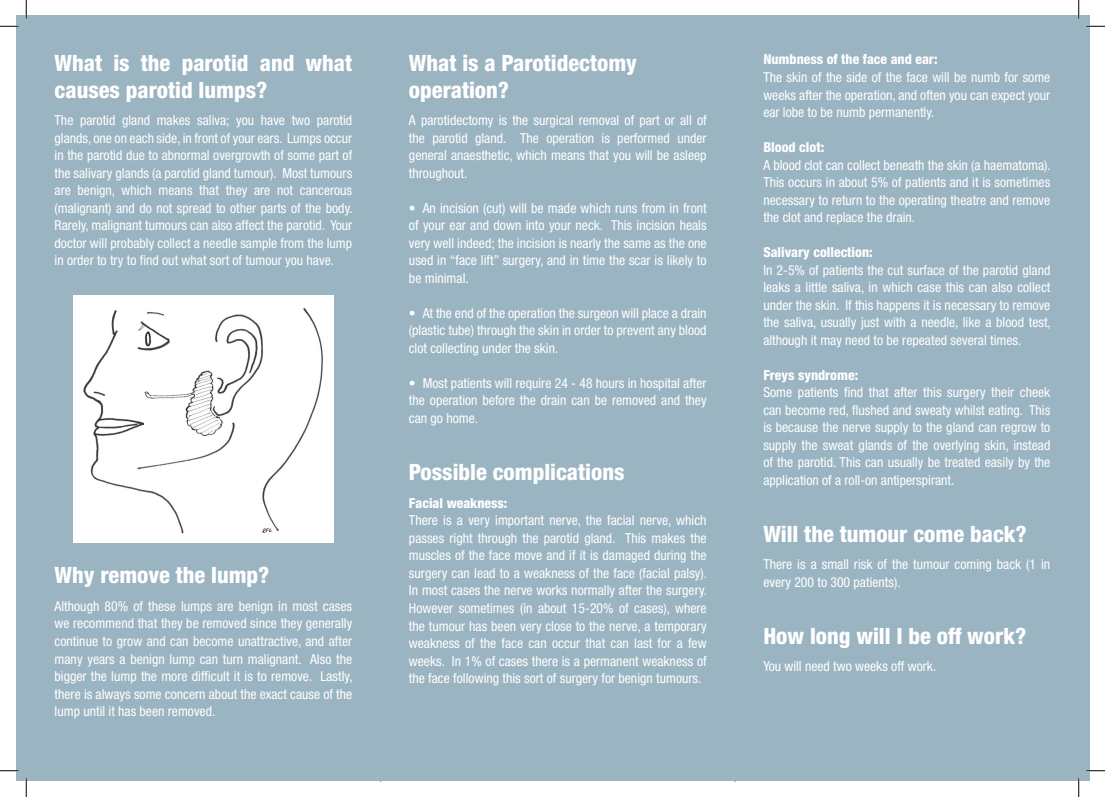
<style>
.page{position:relative;width:1105px;height:797px;background:#fff}
.page>*{position:absolute;margin:0;border:0;box-sizing:border-box;transform-origin:0 0}
.t1{font:800 condensed 22.5px/27px "Helvetica Neue LT Std";color:#fff}
.t2{font:condensed 13.75px/17.5px "Helvetica Neue LT Std";color:#fff;text-align:justify}
.t3{font:800 condensed 13.75px "Helvetica Neue LT Std";color:#fff}
</style>
<div class="page">
<div style="left:16px;top:16px;width:1073px;height:765px;background:#9ab4c1"></div>
<img style="left:73px;top:296px;width:261px;height:246px">
<svg style="left:0;top:25px;width:19px;height:2px"></svg>
<svg style="left:1086px;top:25px;width:19px;height:2px"></svg>
<svg style="left:0;top:770px;width:19px;height:1px"></svg>
<svg style="left:1086px;top:770px;width:19px;height:1px"></svg>
<svg style="left:25px;top:0;width:2px;height:19px"></svg>
<svg style="left:25px;top:778px;width:2px;height:19px"></svg>
<svg style="left:1078px;top:0;width:1px;height:19px"></svg>
<svg style="left:1078px;top:778px;width:1px;height:19px"></svg>
<h1 class="t1" style="left:55px;top:49px;width:299px">What is the parotid and what causes parotid lumps?</h1>
<p class="t2" style="left:55px;top:111px;width:300px">The parotid gland makes saliva; you have two parotid glands, one on each side, in front of your ears. Lumps occur in the parotid due to abnormal overgrowth of some part of the salivary glands (a parotid gland tumour). Most tumours are benign, which means that they are not cancerous (malignant) and do not spread to other parts of the body.<br>Rarely, malignant tumours can also affect the parotid. Your doctor will probably collect a needle sample from the lump in order to try to find out what sort of tumour you have.</p>
<h1 class="t1" style="left:55px;top:561px;width:216px">Why remove the lump?</h1>
<p class="t2" style="left:55px;top:597px;width:300px">Although 80% of these lumps are benign in most cases we recommend that they be removed since they generally continue to grow and can become unattractive, and after many years a benign lump can turn malignant. Also the bigger the lump the more difficult it is to remove. Lastly, there is always some concern about the exact cause of the lump until it has been removed.</p>
<h1 class="t1" style="left:409px;top:49px;width:230px">What is a Parotidectomy operation?</h1>
<p class="t2" style="left:409px;top:111px;width:299px">A parotidectomy is the surgical removal of part or all of the parotid gland. The operation is performed under general anaesthetic, which means that you will be asleep throughout.</p>
<p class="t2" style="left:409px;top:199px;width:299px">• An incision (cut) will be made which runs from in front of your ear and down into your neck. This incision heals very well indeed; the incision is nearly the same as the one used in “face lift” surgery, and in time the scar is likely to be minimal.</p>
<p class="t2" style="left:409px;top:304px;width:299px">• At the end of the operation the surgeon will place a drain (plastic tube) through the skin in order to prevent any blood clot collecting under the skin.</p>
<p class="t2" style="left:409px;top:374px;width:299px">• Most patients will require 24 - 48 hours in hospital after the operation before the drain can be removed and they can go home.</p>
<h1 class="t1" style="left:409px;top:458px;width:217px">Possible complications</h1>
<p class="t3" style="left:409px;top:494px;width:100px">Facial weakness:</p>
<p class="t2" style="left:409px;top:511px;width:300px">There is a very important nerve, the facial nerve, which passes right through the parotid gland. This makes the muscles of the face move and if it is damaged during the surgery can lead to a weakness of the face (facial palsy).<br>In most cases the nerve works normally after the surgery.<br>However sometimes (in about 15-20% of cases), where the tumour has been very close to the nerve, a temporary weakness of the face can occur that can last for a few weeks. In 1% of cases there is a permanent weakness of the face following this sort of surgery for benign tumours.</p>
<p class="t3" style="left:763px;top:51px;width:176px">Numbness of the face and ear:</p>
<p class="t2" style="left:763px;top:68px;width:289px">The skin of the side of the face will be numb for some weeks after the operation, and often you can expect your ear lobe to be numb permanently.</p>
<p class="t3" style="left:763px;top:139px;width:62px">Blood clot:</p>
<p class="t2" style="left:763px;top:156px;width:289px">A blood clot can collect beneath the skin (a haematoma).<br>This occurs in about 5% of patients and it is sometimes necessary to return to the operating theatre and remove the clot and replace the drain.</p>
<p class="t3" style="left:763px;top:244px;width:111px">Salivary collection:</p>
<p class="t2" style="left:763px;top:261px;width:289px">In 2-5% of patients the cut surface of the parotid gland leaks a little saliva, in which case this can also collect under the skin. If this happens it is necessary to remove the saliva, usually just with a needle, like a blood test, although it may need to be repeated several times.</p>
<p class="t3" style="left:763px;top:366px;width:96px">Freys syndrome:</p>
<p class="t2" style="left:763px;top:383px;width:289px">Some patients find that after this surgery their cheek can become red, flushed and sweaty whilst eating. This is because the nerve supply to the gland can regrow to supply the sweat glands of the overlying skin, instead of the parotid. This can usually be treated easily by the application of a roll-on antiperspirant.</p>
<h1 class="t1" style="left:763px;top:520px;width:265px">Will the tumour come back?</h1>
<p class="t2" style="left:763px;top:555px;width:288px">There is a small risk of the tumour coming back (1 in every 200 to 300 patients).</p>
<h1 class="t1" style="left:763px;top:622px;width:264px">How long will I be off work?</h1>
<p class="t2" style="left:763px;top:657px;width:174px">You will need two weeks off work.</p>
</div>
